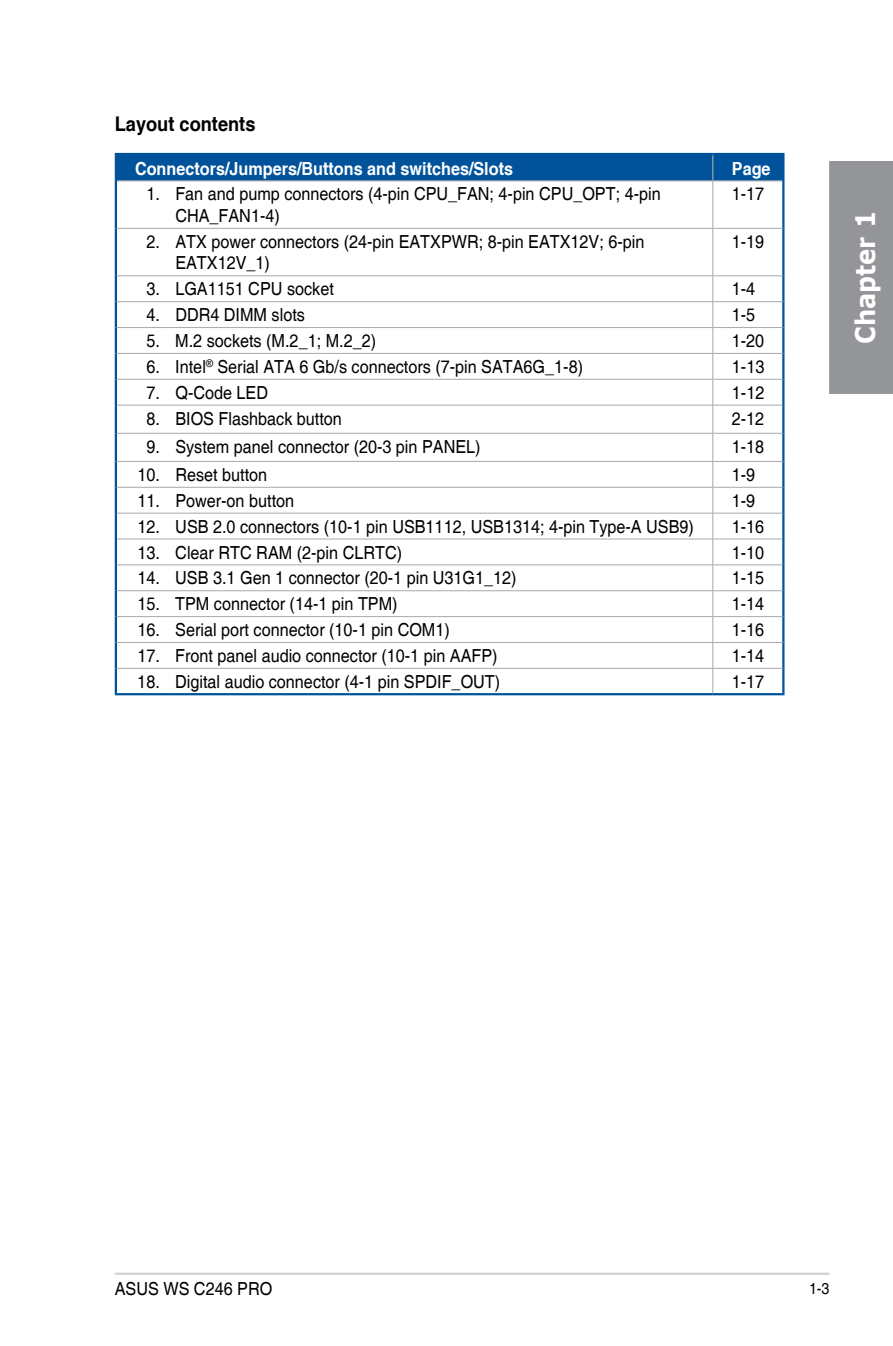
<style>
.page{position:relative;width:893px;height:1346px;background:#fff}
.page>*{position:absolute;margin:0;border:0;box-sizing:border-box;transform-origin:0 0}
.t1{font:700 27px "Verdana";color:#fff;scale:.9 1}
.t2{font:700 20.25px "Helvetica cyr";color:#000;scale:.9 1}
.t3{font:18px/21.6px "Helvetica";color:#000;scale:.9 1}
.t4{font:700 18px "Helvetica cyr";color:#fff;scale:.9 1}
.t5{font:15.75px "Helvetica";color:#000;scale:.9 1}
</style>
<div class="page">
<hr style="left:115px;top:1272px;width:714px;height:3px;background:#d1d3d4">
<div style="left:829px;top:161px;width:64px;height:233px;background:#939598"></div>
<div style="left:117px;top:155px;width:665px;height:25px;background:#00539b"></div>
<hr style="left:117px;top:180px;width:52px;height:1px;background:#a7a9ac">
<hr style="left:169px;top:180px;width:544px;height:1px;background:#a7a9ac">
<hr style="left:713px;top:180px;width:69px;height:1px;background:#a7a9ac">
<hr style="left:712px;top:181px;width:1px;height:47px;background:#a7a9ac">
<hr style="left:117px;top:228px;width:52px;height:1px;background:#a7a9ac">
<hr style="left:169px;top:228px;width:544px;height:1px;background:#a7a9ac">
<hr style="left:713px;top:228px;width:69px;height:1px;background:#a7a9ac">
<hr style="left:712px;top:229px;width:1px;height:46px;background:#a7a9ac">
<hr style="left:117px;top:275px;width:52px;height:1px;background:#a7a9ac">
<hr style="left:169px;top:275px;width:544px;height:1px;background:#a7a9ac">
<hr style="left:713px;top:275px;width:69px;height:1px;background:#a7a9ac">
<hr style="left:117px;top:301px;width:52px;height:1px;background:#a7a9ac">
<hr style="left:169px;top:301px;width:544px;height:1px;background:#a7a9ac">
<hr style="left:713px;top:301px;width:69px;height:1px;background:#a7a9ac">
<hr style="left:117px;top:327px;width:52px;height:1px;background:#a7a9ac">
<hr style="left:169px;top:327px;width:544px;height:1px;background:#a7a9ac">
<hr style="left:713px;top:327px;width:69px;height:1px;background:#a7a9ac">
<hr style="left:117px;top:353px;width:52px;height:1px;background:#a7a9ac">
<hr style="left:169px;top:353px;width:544px;height:1px;background:#a7a9ac">
<hr style="left:713px;top:353px;width:69px;height:1px;background:#a7a9ac">
<hr style="left:117px;top:379px;width:52px;height:1px;background:#a7a9ac">
<hr style="left:169px;top:379px;width:544px;height:1px;background:#a7a9ac">
<hr style="left:713px;top:379px;width:69px;height:1px;background:#a7a9ac">
<hr style="left:117px;top:405px;width:52px;height:1px;background:#a7a9ac">
<hr style="left:169px;top:405px;width:544px;height:1px;background:#a7a9ac">
<hr style="left:713px;top:405px;width:69px;height:1px;background:#a7a9ac">
<hr style="left:117px;top:433px;width:52px;height:1px;background:#a7a9ac">
<hr style="left:169px;top:433px;width:544px;height:1px;background:#a7a9ac">
<hr style="left:713px;top:433px;width:69px;height:1px;background:#a7a9ac">
<hr style="left:117px;top:461px;width:52px;height:1px;background:#a7a9ac">
<hr style="left:169px;top:461px;width:544px;height:1px;background:#a7a9ac">
<hr style="left:713px;top:461px;width:69px;height:1px;background:#a7a9ac">
<hr style="left:117px;top:487px;width:52px;height:1px;background:#a7a9ac">
<hr style="left:169px;top:487px;width:544px;height:1px;background:#a7a9ac">
<hr style="left:713px;top:487px;width:69px;height:1px;background:#a7a9ac">
<hr style="left:117px;top:513px;width:52px;height:1px;background:#a7a9ac">
<hr style="left:169px;top:513px;width:544px;height:1px;background:#a7a9ac">
<hr style="left:713px;top:513px;width:69px;height:1px;background:#a7a9ac">
<hr style="left:117px;top:539px;width:52px;height:1px;background:#a7a9ac">
<hr style="left:169px;top:539px;width:544px;height:1px;background:#a7a9ac">
<hr style="left:713px;top:539px;width:69px;height:1px;background:#a7a9ac">
<hr style="left:117px;top:564px;width:52px;height:1px;background:#a7a9ac">
<hr style="left:169px;top:564px;width:544px;height:1px;background:#a7a9ac">
<hr style="left:713px;top:564px;width:69px;height:1px;background:#a7a9ac">
<hr style="left:117px;top:590px;width:52px;height:1px;background:#a7a9ac">
<hr style="left:169px;top:590px;width:544px;height:1px;background:#a7a9ac">
<hr style="left:713px;top:590px;width:69px;height:1px;background:#a7a9ac">
<hr style="left:117px;top:616px;width:52px;height:1px;background:#a7a9ac">
<hr style="left:169px;top:616px;width:544px;height:1px;background:#a7a9ac">
<hr style="left:713px;top:616px;width:69px;height:1px;background:#a7a9ac">
<hr style="left:117px;top:642px;width:52px;height:1px;background:#a7a9ac">
<hr style="left:169px;top:642px;width:544px;height:1px;background:#a7a9ac">
<hr style="left:713px;top:642px;width:69px;height:1px;background:#a7a9ac">
<hr style="left:117px;top:668px;width:52px;height:1px;background:#a7a9ac">
<hr style="left:169px;top:668px;width:544px;height:1px;background:#a7a9ac">
<hr style="left:713px;top:668px;width:69px;height:1px;background:#a7a9ac">
<svg style="left:712px;top:276px;width:1px;height:417px"></svg>
<hr style="left:115px;top:153px;width:54px;height:2px;background:#00539b">
<hr style="left:115px;top:155px;width:2px;height:26px;background:#00539b">
<hr style="left:169px;top:153px;width:544px;height:2px;background:#00539b">
<hr style="left:713px;top:153px;width:71px;height:2px;background:#00539b">
<hr style="left:782px;top:155px;width:2px;height:26px;background:#00539b">
<hr style="left:115px;top:181px;width:2px;height:47px;background:#00539b">
<hr style="left:782px;top:181px;width:2px;height:47px;background:#00539b">
<hr style="left:115px;top:228px;width:2px;height:48px;background:#00539b">
<hr style="left:782px;top:228px;width:2px;height:48px;background:#00539b">
<hr style="left:115px;top:276px;width:2px;height:26px;background:#00539b">
<hr style="left:782px;top:276px;width:2px;height:26px;background:#00539b">
<hr style="left:115px;top:302px;width:2px;height:25px;background:#00539b">
<hr style="left:782px;top:302px;width:2px;height:25px;background:#00539b">
<hr style="left:115px;top:327px;width:2px;height:26px;background:#00539b">
<hr style="left:782px;top:327px;width:2px;height:26px;background:#00539b">
<hr style="left:115px;top:353px;width:2px;height:26px;background:#00539b">
<hr style="left:782px;top:353px;width:2px;height:26px;background:#00539b">
<hr style="left:115px;top:379px;width:2px;height:26px;background:#00539b">
<hr style="left:782px;top:379px;width:2px;height:26px;background:#00539b">
<hr style="left:115px;top:405px;width:2px;height:28px;background:#00539b">
<hr style="left:782px;top:405px;width:2px;height:28px;background:#00539b">
<hr style="left:115px;top:433px;width:2px;height:28px;background:#00539b">
<hr style="left:782px;top:433px;width:2px;height:28px;background:#00539b">
<hr style="left:115px;top:461px;width:2px;height:26px;background:#00539b">
<hr style="left:782px;top:461px;width:2px;height:26px;background:#00539b">
<hr style="left:115px;top:487px;width:2px;height:26px;background:#00539b">
<hr style="left:782px;top:487px;width:2px;height:26px;background:#00539b">
<hr style="left:115px;top:513px;width:2px;height:26px;background:#00539b">
<hr style="left:782px;top:513px;width:2px;height:26px;background:#00539b">
<hr style="left:115px;top:539px;width:2px;height:26px;background:#00539b">
<hr style="left:782px;top:539px;width:2px;height:26px;background:#00539b">
<hr style="left:115px;top:565px;width:2px;height:26px;background:#00539b">
<hr style="left:782px;top:565px;width:2px;height:26px;background:#00539b">
<hr style="left:115px;top:591px;width:2px;height:25px;background:#00539b">
<hr style="left:782px;top:591px;width:2px;height:25px;background:#00539b">
<hr style="left:115px;top:616px;width:2px;height:26px;background:#00539b">
<hr style="left:782px;top:616px;width:2px;height:26px;background:#00539b">
<hr style="left:115px;top:642px;width:2px;height:26px;background:#00539b">
<hr style="left:782px;top:642px;width:2px;height:26px;background:#00539b">
<hr style="left:115px;top:668px;width:2px;height:25px;background:#00539b">
<hr style="left:782px;top:668px;width:2px;height:25px;background:#00539b">
<hr style="left:115px;top:693px;width:54px;height:2px;background:#00539b">
<hr style="left:169px;top:693px;width:544px;height:2px;background:#00539b">
<hr style="left:713px;top:693px;width:71px;height:2px;background:#00539b">
<p class="t2" style="left:115px;top:112px;width:158px">Layout contents</p>
<p class="t4" style="left:135px;top:158px;width:422px">Connectors/Jumpers/Buttons and switches/Slots</p>
<p class="t4" style="left:732px;top:158px;width:45px">Page</p>
<p class="t3" style="left:175px;top:184px;width:541px;text-indent:-29px">1. Fan and pump connectors (4-pin CPU_FAN; 4-pin CPU_OPT; 4-pin<br>CHA_FAN1-4)</p>
<p class="t3" style="left:732px;top:184px;width:38px">1-17</p>
<p class="t3" style="left:175px;top:231px;width:523px;text-indent:-29px">2. ATX power connectors (24-pin EATXPWR; 8-pin EATX12V; 6-pin<br>EATX12V_1)</p>
<p class="t3" style="left:732px;top:231px;width:38px">1-19</p>
<p class="t3" style="left:146px;top:279px;width:210px">3. LGA1151 CPU socket</p>
<p class="t3" style="left:732px;top:279px;width:28px">1-4</p>
<p class="t3" style="left:146px;top:305px;width:178px">4. DDR4 DIMM slots</p>
<p class="t3" style="left:732px;top:305px;width:28px">1-5</p>
<p class="t3" style="left:146px;top:331px;width:257px">5. M.2 sockets (M.2_1; M.2_2)</p>
<p class="t3" style="left:732px;top:331px;width:38px">1-20</p>
<p class="t3" style="left:146px;top:356px;width:487px">6. Intel<sup>®</sup> Serial ATA 6 Gb/s connectors (7-pin SATA6G_1-8)</p>
<p class="t3" style="left:732px;top:356px;width:38px">1-13</p>
<p class="t3" style="left:147px;top:382px;width:137px">7. Q-Code LED</p>
<p class="t3" style="left:732px;top:382px;width:38px">1-12</p>
<p class="t3" style="left:146px;top:408px;width:219px">8. BIOS Flashback button</p>
<p class="t3" style="left:732px;top:408px;width:38px">2-12</p>
<p class="t3" style="left:146px;top:436px;width:373px">9. System panel connector (20-3 pin PANEL)</p>
<p class="t3" style="left:732px;top:436px;width:38px">1-18</p>
<p class="t3" style="left:137px;top:464px;width:146px">10. Reset button</p>
<p class="t3" style="left:732px;top:464px;width:28px">1-9</p>
<p class="t3" style="left:137px;top:490px;width:176px">11. Power-on button</p>
<p class="t3" style="left:732px;top:490px;width:28px">1-9</p>
<p class="t3" style="left:137px;top:516px;width:620px">12. USB 2.0 connectors (10-1 pin USB1112, USB1314; 4-pin Type-A USB9)</p>
<p class="t3" style="left:732px;top:516px;width:38px">1-16</p>
<p class="t3" style="left:137px;top:542px;width:296px">13. Clear RTC RAM (2-pin CLRTC)</p>
<p class="t3" style="left:732px;top:542px;width:38px">1-10</p>
<p class="t3" style="left:137px;top:568px;width:423px">14. USB 3.1 Gen 1 connector (20-1 pin U31G1_12)</p>
<p class="t3" style="left:732px;top:568px;width:38px">1-15</p>
<p class="t3" style="left:137px;top:594px;width:291px">15. TPM connector (14-1 pin TPM)</p>
<p class="t3" style="left:732px;top:594px;width:38px">1-14</p>
<p class="t3" style="left:137px;top:620px;width:349px">16. Serial port connector (10-1 pin COM1)</p>
<p class="t3" style="left:732px;top:620px;width:38px">1-16</p>
<p class="t3" style="left:137px;top:645px;width:402px">17. Front panel audio connector (10-1 pin AAFP)</p>
<p class="t3" style="left:732px;top:645px;width:38px">1-14</p>
<p class="t3" style="left:137px;top:671px;width:405px">18. Digital audio connector (4-1 pin SPDIF_OUT)</p>
<p class="t3" style="left:732px;top:671px;width:38px">1-17</p>
<h1 class="t1" style="left:846px;top:344px;width:149px;rotate:-90deg">Chapter 1</h1>
<p class="t3" style="left:115px;top:1279px;width:177px">ASUS WS C246 PRO</p>
<p class="t5" style="left:809px;top:1279px;width:24px">1-3</p>
</div>
